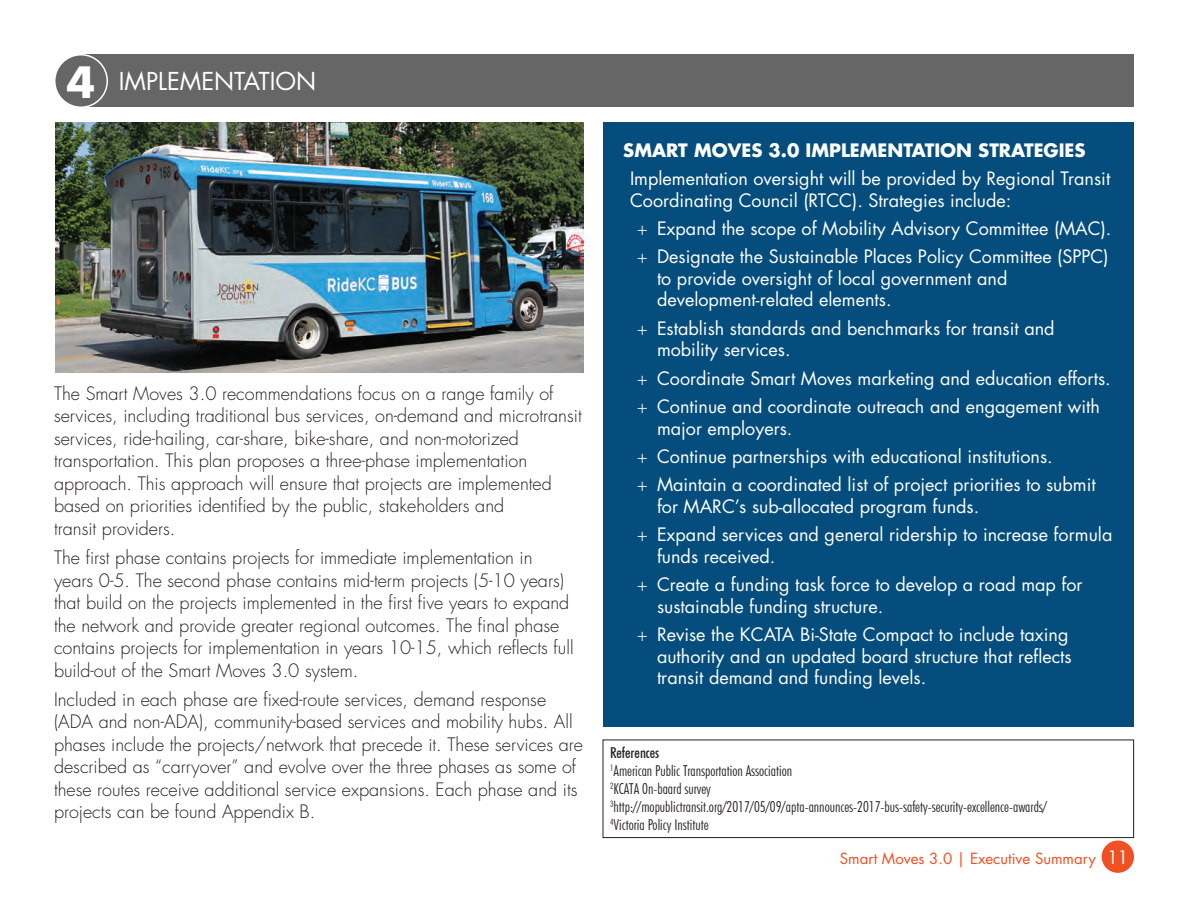
<style>
.page{position:relative;width:1188px;height:918px;background:#fff}
.page>*{position:absolute;margin:0;border:0;box-sizing:border-box;transform-origin:0 0}
.t1{font:700 42px "Futura";color:#fff}
.t2{font:24px "Futura";color:#fff}
.t3{font:300 18px/22.5px "Futura";color:#231f20}
.t4{font:18px/28.3px "Futura";color:#fff}
.t5{font:700 18px "Futura";color:#fff}
.t6{font:300 condensed 15px/18px "Futura BT";color:#231f20}
.t7{font:15px "Futura";color:#f05022}
.s1{font-weight:300}
.s2{font-weight:500}
.s3{font-size:18px;color:#fff}
</style>
<div class="page">
<div style="left:1102px;top:841px;width:32px;height:32px;background:#f05022;border-radius:50%"></div>
<div style="left:81px;top:55px;width:1053px;height:52px;background:#666"></div>
<div style="left:55px;top:55px;width:52px;height:52px;background:#666;border-radius:50%"></div>
<div style="left:54px;top:54px;width:54px;height:54px;border:2px solid #fff;border-radius:50%"></div>
<div style="left:603px;top:122px;width:531px;height:604px;background:#044d7c"></div>
<div style="left:603px;top:740px;width:531px;height:98px;border:1px solid #231f20"></div>
<img style="left:55px;top:122px;width:529px;height:251px">
<h1 class="t1" style="left:67px;top:54px;width:30px">4</h1>
<h2 class="t2" style="left:119px;top:66px;width:199px">IMPLEMENTATION</h2>
<p class="t3" style="left:54px;top:382px;width:529px">The Smart Moves 3.0 recommendations focus on a range family of services, including traditional bus services, on-demand and microtransit services, ride-hailing, car-share, bike-share, and non-motorized transportation. This plan proposes a three-phase implementation approach. This approach will ensure that projects are implemented based on priorities identified by the public, stakeholders and<br>transit providers.</p>
<p class="t3" style="left:54px;top:547px;width:521px">The first phase contains projects for immediate implementation in years 0-5. The second phase contains mid-term projects (5-10 years) that build on the projects implemented in the first five years to expand the network and provide greater regional outcomes. The final phase contains projects for implementation in years 10-15, which reflects full build-out of the Smart Moves 3.0 system.</p>
<p class="t3" style="left:54px;top:688px;width:531px">Included in each phase are fixed-route services, demand response (ADA and non-ADA), community-based services and mobility hubs. All phases include the projects/network that precede it. These services are described as “carryover” and evolve over the three phases as some of these routes receive additional service expansions. Each phase and its projects can be found Appendix B.</p>
<p class="t5" style="left:623px;top:138px;width:464px">SMART MOVES 3.0 IMPLEMENTATION STRATEGIES</p>
<p class="t4" style="left:630px;top:168px;width:482px;line-height:21.6px">Implementation oversight will be provided by Regional Transit<br>Coordinating Council (RTCC). Strategies include:</p>
<p class="t4" style="left:637px;top:214px;width:476px"><span class="s1">+</span> Expand the scope of Mobility Advisory Committee (MAC). <span class="s1">+</span> Designate the Sustainable Places Policy Committee (SPPC)</p>
<p class="t4" style="left:657px;top:268px;width:352px;line-height:21.6px">to provide oversight of local government and development-related elements.</p>
<p class="t4" style="left:657px;top:318px;width:399px;line-height:21.6px;text-indent:-20px"><span class="s1">+</span> Establish standards and benchmarks for transit and mobility services.</p>
<p class="t4" style="left:637px;top:364px;width:476px"><span class="s1">+</span> Coordinate Smart Moves marketing and education efforts. <span class="s1">+</span> Continue and coordinate outreach and engagement with</p>
<p class="t4" style="left:637px;top:414px;width:460px;text-indent:20px">major employers.<br><span class="s1">+</span> Continue partnerships with educational institutions.<br><span class="s1">+</span> Maintain a coordinated list of project priorities to submit</p>
<p class="t4" style="left:637px;top:492px;width:477px;text-indent:20px">for MARC’s sub-allocated program funds.<br><span class="s1">+</span> Expand services and general ridership to increase formula</p>
<p class="t4" style="left:637px;top:542px;width:447px;text-indent:20px">funds received.<br><span class="s1">+</span> Create a funding task force to develop a road map for</p>
<p class="t4" style="left:637px;top:592px;width:433px;text-indent:20px">sustainable funding structure.<br><span class="s1">+</span> Revise the KCATA Bi-State Compact to include taxing</p>
<p class="t4" style="left:657px;top:646px;width:416px;line-height:21.6px">authority and an updated board structure that reflects transit demand and funding levels.</p>
<p class="t6" style="left:610px;top:744px;width:438px"><span class="s2">References<br></span><sup>1</sup>American Public Transportation Association<br><sup>2</sup>KCATA 0n-baard survey <sup>3</sup>http://mopublictransit.org/2017/05/09/apta-announces-2017-bus-safety-security-excellence-awards/ <sup>4</sup>Victoria Policy Institute</p>
<p class="t7" style="left:840px;top:849px;width:290px">Smart Moves 3.0 | Executive Summary <span class="s3">11</span></p>
</div>
